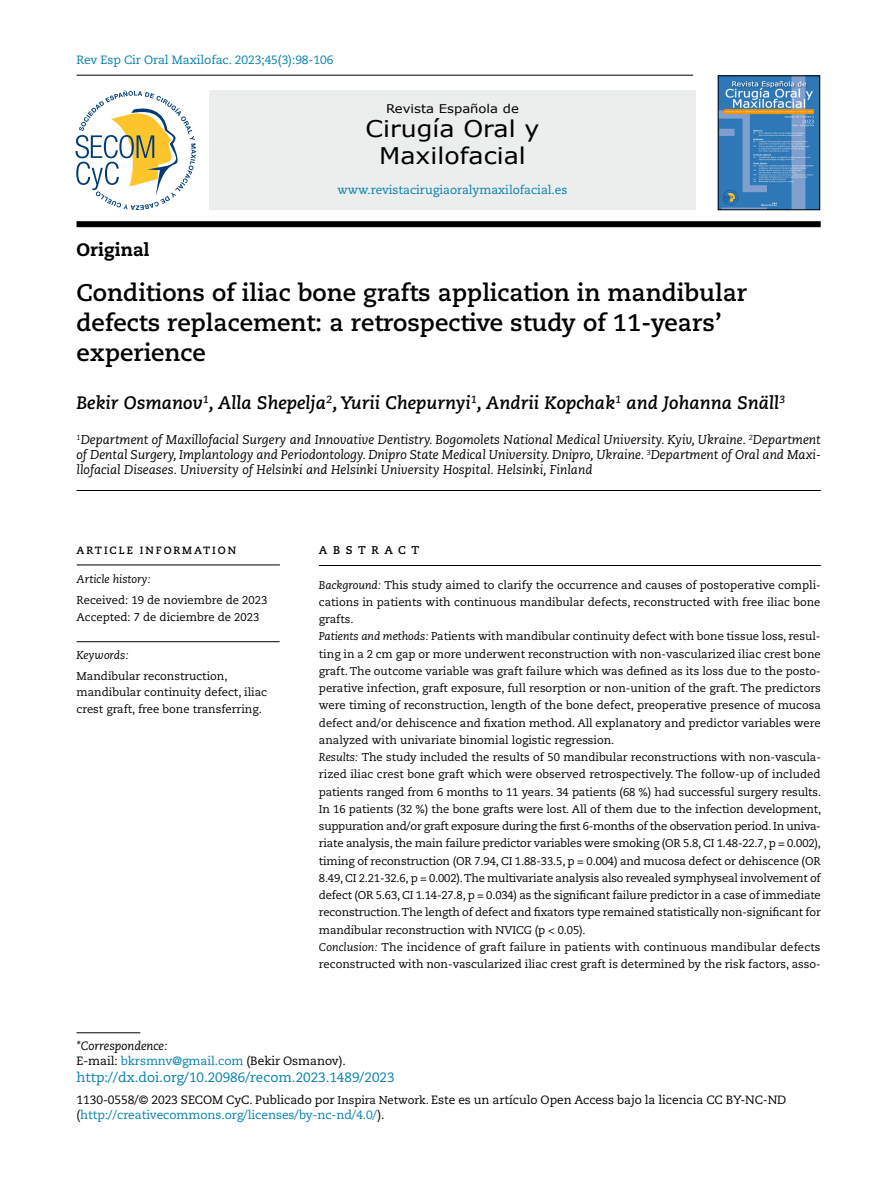
<style>
.page{position:relative;width:893px;height:1191px;background:#fff}
.page>*{position:absolute;margin:0;border:0;box-sizing:border-box;transform-origin:0 0}
.t1{font:700 24px/30px "Caecilia LT Std";color:#000}
.t2{font:22.95px/27px "Verdana";color:#000;text-align:center;scale:1.1 1}
.t3{font:italic 700 18px "Caecilia LT Std";color:#000}
.t4{font:800 18px "Caecilia LT Std";color:#000}
.t5{font:13.5px "Caecilia LT Std";color:#0480ac}
.t6{font:italic 12.75px/15px "Caecilia LT Std";color:#000;text-align:justify}
.t7{font:12px/15px "Caecilia LT Std";letter-spacing:-.005em;color:#000}
.t8{font:12px "Caecilia LT Std";letter-spacing:-.005em;color:#0480ac}
.t9{font:12px "Verdana";color:#000;scale:1.1 1}
.t10{font:11.25px/17.2px "Caecilia LT Std";color:#000}
.t11{font:italic 11.25px "Caecilia LT Std";color:#000}
.t12{font:700 11.25px "Caecilia LT Std";letter-spacing:.5em;color:#000}
.t13{font:700 10.5px "Caecilia LT Std";letter-spacing:.18em;color:#000}
.s1{font-style:italic}
.s2{color:#0480ac}
.s3{font-size:11.25px}
</style>
<div class="page">
<hr style="left:77px;top:75px;width:616px;height:1px;background:#000">
<div style="left:77px;top:221px;width:744px;height:6px;background:#000"></div>
<hr style="left:77px;top:1032px;width:63px;height:1px;background:#000">
<hr style="left:319px;top:565px;width:502px;height:1px;background:#000">
<hr style="left:77px;top:564px;width:203px;height:1px;background:#000">
<hr style="left:77px;top:641px;width:203px;height:1px;background:#000">
<hr style="left:77px;top:490px;width:744px;height:1px;background:#000">
<div style="left:209px;top:91px;width:487px;height:119px;background:#eceded"></div>
<img style="left:720px;top:78px;width:98px;height:130px">
<div style="left:718px;top:76px;width:102px;height:134px;border:1px solid #000"></div>
<svg style="left:76px;top:90px;width:120px;height:120px"></svg>
<p class="t8" style="left:77px;top:53px;width:258px">Rev Esp Cir Oral Maxilofac. 2023;45(3):98-106</p>
<p class="t9" style="left:386px;top:100px;width:122px">Revista Española de</p>
<h2 class="t2" style="left:365px;top:114px;width:160px">Cirugía Oral y<br>Maxilofacial</h2>
<p class="t8" style="left:337px;top:183px;width:232px">www.revistacirugiaoralymaxilofacial.es</p>
<h3 class="t4" style="left:77px;top:238px;width:74px">Original</h3>
<h1 class="t1" style="left:77px;top:278px;width:672px">Conditions of iliac bone grafts application in mandibular defects replacement: a retrospective study of 11-years’ experience</h1>
<h3 class="t3" style="left:77px;top:392px;width:710px">Bekir Osmanov<sup>1</sup>, Alla Shepelja<sup>2</sup>, Yurii Chepurnyi<sup>1</sup>, Andrii Kopchak<sup>1</sup> and Johanna Snäll<sup>3</sup></h3>
<p class="t6" style="left:77px;top:433px;width:746px"><sup>1</sup>Department of Maxillofacial Surgery and Innovative Dentistry. Bogomolets National Medical University. Kyiv, Ukraine. <sup>2</sup>Department of Dental Surgery, Implantology and Periodontology. Dnipro State Medical University. Dnipro, Ukraine. <sup>3</sup>Department of Oral and Maxi&shy;llofacial Diseases. University of Helsinki and Helsinki University Hospital. Helsinki, Finland</p>
<p class="t13" style="left:77px;top:543px;width:161px">ARTICLE INFORMATION</p>
<p class="t11" style="left:77px;top:573px;width:76px">Article history:</p>
<p class="t10" style="left:77px;top:592px;width:192px;line-height:16.5px">Received: 19 de noviembre de 2023<br>Accepted: 7 de diciembre de 2023</p>
<p class="t11" style="left:77px;top:649px;width:53px">Keywords:</p>
<p class="t10" style="left:77px;top:668px;width:192px;line-height:16.5px">Mandibular reconstruction, mandibular continuity defect, iliac crest graft, free bone transferring.</p>
<p class="t12" style="left:319px;top:543px;width:102px">ABSTRACT</p>
<p class="t10" style="left:319px;top:576px;width:504px"><span class="s1">Background:</span> This study aimed to clarify the occurrence and causes of postoperative compli&shy;cations in patients with continuous mandibular defects, reconstructed with free iliac bone grafts.<br><span class="s1">Patients and methods:</span> Patients with mandibular continuity defect with bone tissue loss, resul&shy;ting in a 2 cm gap or more underwent reconstruction with non-vascularized iliac crest bone graft. The outcome variable was graft failure which was defined as its loss due to the posto&shy;perative infection, graft exposure, full resorption or non-unition of the graft. The predictors were timing of reconstruction, length of the bone defect, preoperative presence of mucosa defect and/or dehiscence and fixation method. All explanatory and predictor variables were analyzed with univariate binomial logistic regression.<br><span class="s1">Results:</span> The study included the results of 50 mandibular reconstructions with non-vascula&shy;rized iliac crest bone graft which were observed retrospectively. The follow-up of included patients ranged from 6 months to 11 years. 34 patients (68 %) had successful surgery results.<br>In 16 patients (32 %) the bone grafts were lost. All of them due to the infection development, suppuration and/or graft exposure during the first 6-months of the observation period. In univa&shy;riate analysis, the main failure predictor variables were smoking (OR 5.8, CI 1.48-22.7, p = 0.002), timing of reconstruction (OR 7.94, CI 1.88-33.5, p = 0.004) and mucosa defect or dehiscence (OR 8.49, CI 2.21-32.6, p = 0.002). The multivariate analysis also revealed symphyseal involvement of defect (OR 5.63, CI 1.14-27.8, p = 0.034) as the significant failure predictor in a case of immediate reconstruction. The length of defect and fixators type remained statistically non-significant for mandibular reconstruction with NVICG (p &lt; 0.05).<br><span class="s1">Conclusion:</span> The incidence of graft failure in patients with continuous mandibular defects reconstructed with non-vascularized iliac crest graft is determined by the risk factors, asso-</p>
<p class="t7" style="left:77px;top:1038px;width:271px"><span class="s1">*Correspondence:<br></span>E-mail: <span class="s2">bkrsmnv@gmail.com</span> (Bekir Osmanov).</p>
<p class="t5" style="left:77px;top:1069px;width:319px">http://dx.doi.org/10.20986/recom.2023.1489/2023</p>
<p class="t7" style="left:77px;top:1092px;width:711px">1130-0558/© 2023 SECOM CyC. Publicado por <span class="s3">Inspira Network.</span> Este es un artículo Open Access bajo la licencia CC BY-NC-ND (<span class="s2">http://creativecommons.org/licenses/by-nc-nd/4.0/</span>).</p>
</div>
